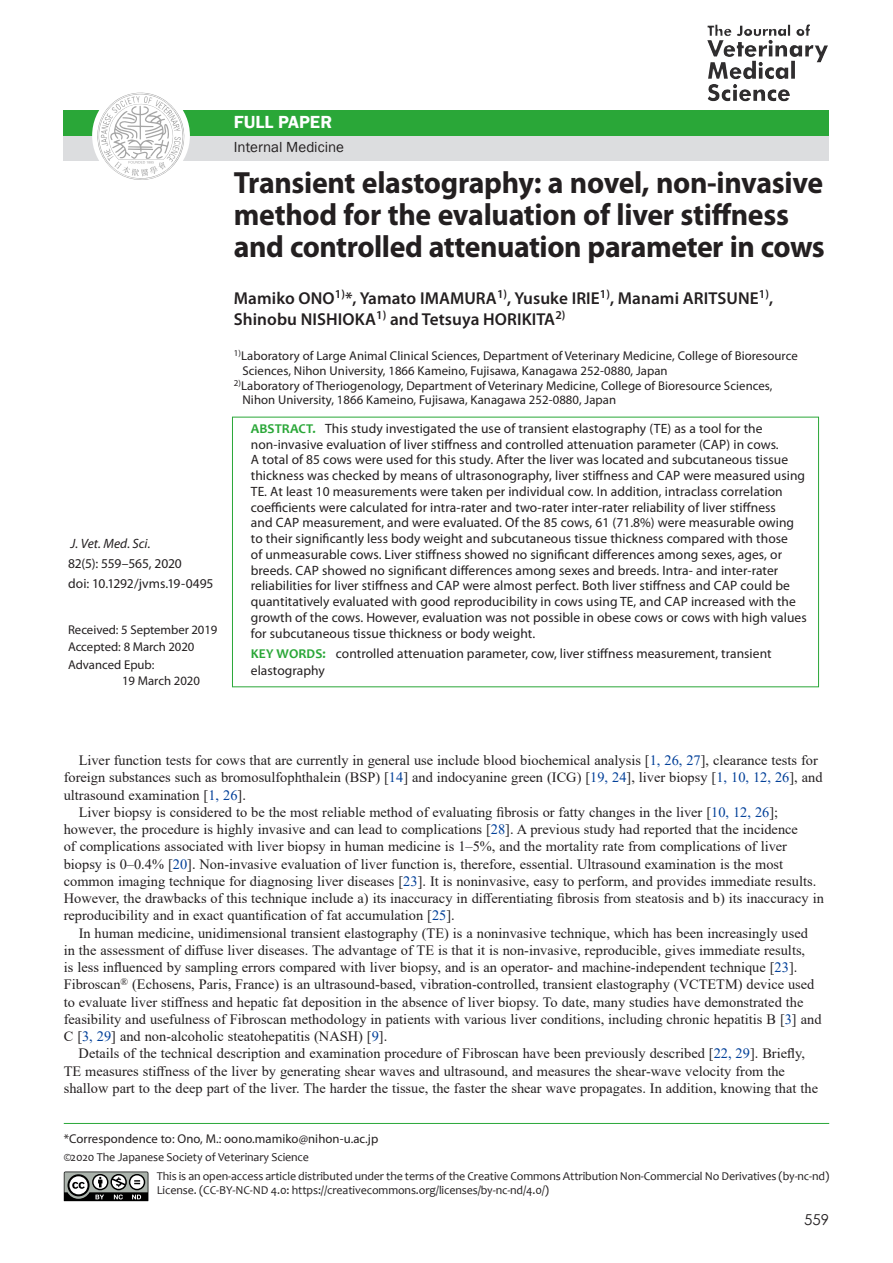
<style>
.page{position:relative;width:893px;height:1263px;background:#fff}
.page>*{position:absolute;margin:0;border:0;box-sizing:border-box;transform-origin:0 0}
.t1{font:700 30.75px/32.2px "Myriad Pro";letter-spacing:-.015em;color:#231f20}
.t2{font:600 18px "Franklin Gothic";color:#fff}
.t3{font:600 17.25px/21px "Myriad Pro";letter-spacing:.005em;color:#231f20}
.t4{font:15px "Franklin Gothic";color:#231f20}
.t5{font:15px "Century Gothic";color:#231f20}
.t6{font:14.25px "Times New Roman";color:#231f20}
.t7{font:13.5px/15.8px "Myriad Pro";letter-spacing:.005em;color:#231f20}
.t8{font:italic 13.5px "Myriad Pro";color:#231f20}
.t9{font:12.75px/14.2px "Myriad Pro";letter-spacing:.005em;color:#231f20}
.t10{font:12px/20px "Candara";letter-spacing:-.01em;color:#231f20}
.s1{font-family:"Candara";font-weight:700;color:#2aa738}
.s2{color:#003f98}
</style>
<div class="page">
<hr style="left:64px;top:1123px;width:765px;height:1px;background:#2aa738">
<div style="left:64px;top:136px;width:765px;height:25px;background:#dcdddf"></div>
<div style="left:64px;top:111px;width:765px;height:25px;background:#2aa738"></div>
<div style="left:92px;top:87px;width:98px;height:97px;background:#fff;border-radius:50%"></div>
<svg style="left:94px;top:92px;width:93px;height:88px"></svg>
<img style="left:707px;top:24px;width:106px;height:33px">
<div style="left:232px;top:417px;width:587px;height:270px;border:1px solid #2aa738"></div>
<svg style="left:64px;top:1171px;width:84px;height:30px"></svg>
<p class="t8" style="left:71px;top:535px;width:81px">J. Vet. Med. Sci.</p>
<p class="t7" style="left:68px;top:553px;width:147px;line-height:20px">82(5): 559–565, 2020<br>doi: 10.1292/jvms.19-0495</p>
<p class="t9" style="left:68px;top:620px;width:151px;line-height:17.9px">Received: 5 September 2019<br>Accepted: 8 March 2020<br>Advanced Epub:</p>
<p class="t9" style="left:122px;top:673px;width:79px">19 March 2020</p>
<p class="t2" style="left:234px;top:111px;width:100px">FULL PAPER</p>
<p class="t4" style="left:234px;top:138px;width:112px">Internal Medicine</p>
<h1 class="t1" style="left:234px;top:165px;width:592px">Transient elastography: a novel, non-invasive method for the evaluation of liver stiffness and controlled attenuation parameter in cows</h1>
<p class="t3" style="left:234px;top:287px;width:541px">Mamiko ONO<sup>1)</sup>*, Yamato IMAMURA<sup>1)</sup>, Yusuke IRIE<sup>1)</sup>, Manami ARITSUNE<sup>1)</sup>,<br>Shinobu NISHIOKA<sup>1)</sup> and Tetsuya HORIKITA<sup>2)</sup></p>
<p class="t9" style="left:242px;top:349px;width:557px;text-indent:-9px"><sup>1)</sup>Laboratory of Large Animal Clinical Sciences, Department of Veterinary Medicine, College of Bioresource<br>Sciences, Nihon University, 1866 Kameino, Fujisawa, Kanagawa 252-0880, Japan</p>
<p class="t9" style="left:242px;top:378px;width:532px;text-indent:-9px"><sup>2)</sup>Laboratory of Theriogenology, Department of Veterinary Medicine, College of Bioresource Sciences,<br>Nihon University, 1866 Kameino, Fujisawa, Kanagawa 252-0880, Japan</p>
<p class="t7" style="left:251px;top:420px;width:557px"><span class="s1">ABSTRACT.</span> This study investigated the use of transient elastography (TE) as a tool for the non-invasive evaluation of liver stiffness and controlled attenuation parameter (CAP) in cows.<br>A total of 85 cows were used for this study. After the liver was located and subcutaneous tissue thickness was checked by means of ultrasonography, liver stiffness and CAP were measured using TE. At least 10 measurements were taken per individual cow. In addition, intraclass correlation coefficients were calculated for intra-rater and two-rater inter-rater reliability of liver stiffness<br>and CAP measurement, and were evaluated. Of the 85 cows, 61 (71.8%) were measurable owing to their significantly less body weight and subcutaneous tissue thickness compared with those<br>of unmeasurable cows. Liver stiffness showed no significant differences among sexes, ages, or breeds. CAP showed no significant differences among sexes and breeds. Intra- and inter-rater reliabilities for liver stiffness and CAP were almost perfect. Both liver stiffness and CAP could be quantitatively evaluated with good reproducibility in cows using TE, and CAP increased with the growth of the cows. However, evaluation was not possible in obese cows or cows with high values for subcutaneous tissue thickness or body weight.</p>
<p class="t7" style="left:251px;top:645px;width:522px;line-height:16.5px"><span class="s1">KEY WORDS:</span> controlled attenuation parameter, cow, liver stiffness measurement, transient elastography</p>
<p class="t6" style="left:79px;top:750px;width:741px">Liver function tests for cows that are currently in general use include blood biochemical analysis [<span class="s2">1, 26, 27</span>], clearance tests for</p>
<p class="t6" style="left:64px;top:767px;width:760px">foreign substances such as bromosulfophthalein (BSP) [<span class="s2">14</span>] and indocyanine green (ICG) [<span class="s2">19, 24</span>], liver biopsy [<span class="s2">1, 10, 12, 26</span>], and</p>
<p class="t6" style="left:64px;top:785px;width:184px">ultrasound examination [<span class="s2">1, 26</span>].</p>
<p class="t6" style="left:79px;top:802px;width:701px">Liver biopsy is considered to be the most reliable method of evaluating fibrosis or fatty changes in the liver [<span class="s2">10, 12, 26</span>];</p>
<p class="t6" style="left:64px;top:819px;width:736px">however, the procedure is highly invasive and can lead to complications [<span class="s2">28</span>]. A previous study had reported that the incidence</p>
<p class="t6" style="left:64px;top:836px;width:725px">of complications associated with liver biopsy in human medicine is 1–5%, and the mortality rate from complications of liver</p>
<p class="t6" style="left:64px;top:854px;width:721px">biopsy is 0–0.4% [<span class="s2">20</span>]. Non-invasive evaluation of liver function is, therefore, essential. Ultrasound examination is the most</p>
<p class="t6" style="left:64px;top:871px;width:754px">common imaging technique for diagnosing liver diseases [<span class="s2">23</span>]. It is noninvasive, easy to perform, and provides immediate results.</p>
<p class="t6" style="left:64px;top:888px;width:762px">However, the drawbacks of this technique include a) its inaccuracy in differentiating fibrosis from steatosis and b) its inaccuracy in</p>
<p class="t6" style="left:64px;top:905px;width:393px">reproducibility and in exact quantification of fat accumulation [<span class="s2">25</span>].</p>
<p class="t6" style="left:79px;top:923px;width:731px">In human medicine, unidimensional transient elastography (TE) is a noninvasive technique, which has been increasingly used</p>
<p class="t6" style="left:64px;top:940px;width:743px">in the assessment of diffuse liver diseases. The advantage of TE is that it is non-invasive, reproducible, gives immediate results,</p>
<p class="t6" style="left:64px;top:957px;width:735px">is less influenced by sampling errors compared with liver biopsy, and is an operator- and machine-independent technique [<span class="s2">23</span>].</p>
<p class="t6" style="left:64px;top:974px;width:752px">Fibroscan<sup>®</sup> (Echosens, Paris, France) is an ultrasound-based, vibration-controlled, transient elastography (VCTETM) device used</p>
<p class="t6" style="left:64px;top:992px;width:741px">to evaluate liver stiffness and hepatic fat deposition in the absence of liver biopsy. To date, many studies have demonstrated the</p>
<p class="t6" style="left:64px;top:1009px;width:759px">feasibility and usefulness of Fibroscan methodology in patients with various liver conditions, including chronic hepatitis B [<span class="s2">3</span>] and</p>
<p class="t6" style="left:64px;top:1026px;width:325px">C [<span class="s2">3, 29</span>] and non-alcoholic steatohepatitis (NASH) [<span class="s2">9</span>].</p>
<p class="t6" style="left:79px;top:1043px;width:728px">Details of the technical description and examination procedure of Fibroscan have been previously described [<span class="s2">22, 29</span>]. Briefly,</p>
<p class="t6" style="left:64px;top:1061px;width:723px">TE measures stiffness of the liver by generating shear waves and ultrasound, and measures the shear-wave velocity from the</p>
<p class="t6" style="left:64px;top:1078px;width:756px">shallow part to the deep part of the liver. The harder the tissue, the faster the shear wave propagates. In addition, knowing that the</p>
<p class="t9" style="left:64px;top:1131px;width:316px">*Correspondence to: Ono, M.: oono.mamiko@nihon-u.ac.jp</p>
<p class="t10" style="left:157px;top:1146px;width:674px;text-indent:-93px">©2020 The Japanese Society of Veterinary Science<br>This is an open-access article distributed under the terms of the Creative Commons Attribution Non-Commercial No Derivatives (by-nc-nd)</p>
<p class="t10" style="left:157px;top:1180px;width:394px">License. (CC-BY-NC-ND 4.0: https://creativecommons.org/licenses/by-nc-nd/4.0/)</p>
<p class="t5" style="left:804px;top:1209px;width:27px">559</p>
</div>
